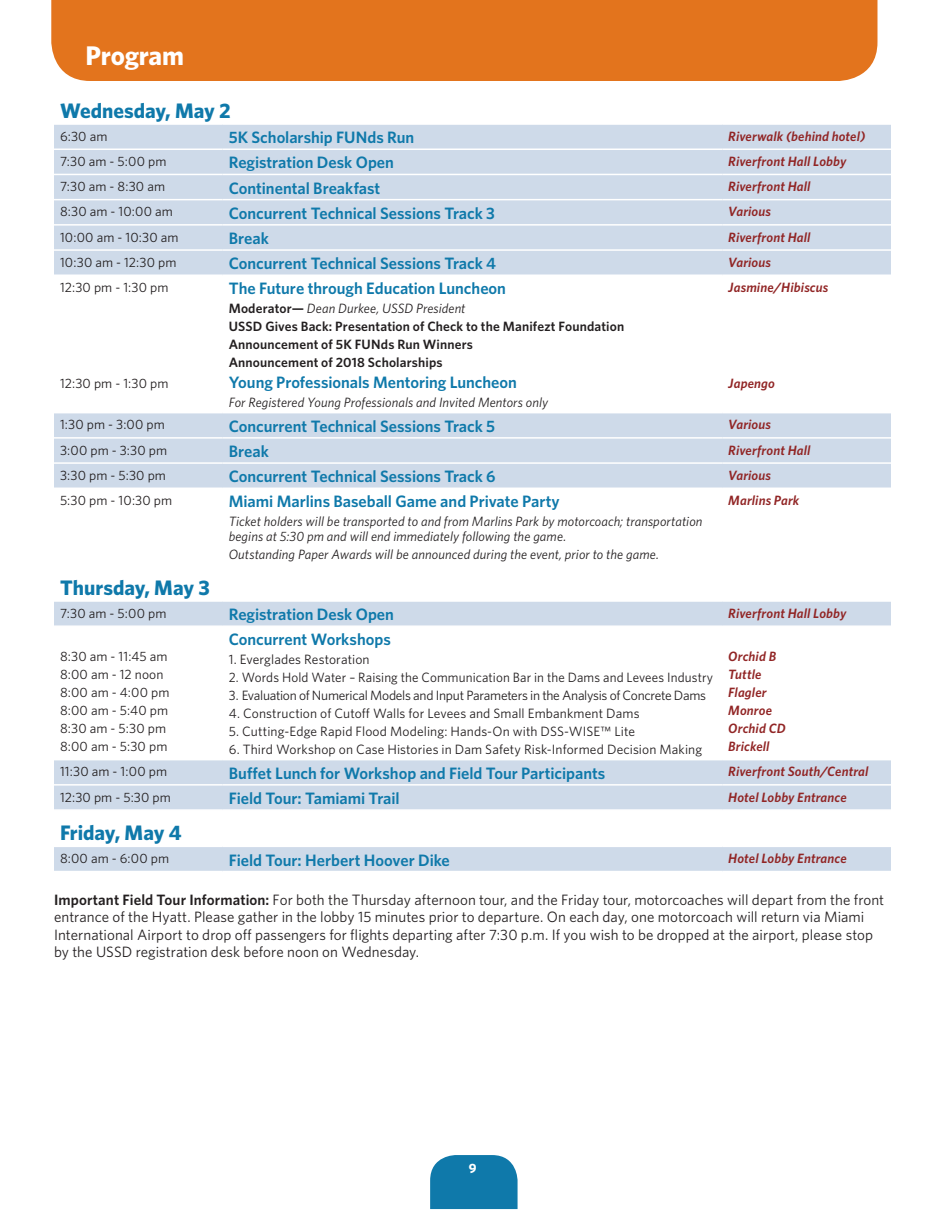
<style>
.page{position:relative;width:945px;height:1215px;background:#fff}
.page>*{position:absolute;margin:0;border:0;box-sizing:border-box;transform-origin:0 0}
.t1{font:700 27px "Whitney";letter-spacing:-.01em;color:#fff}
.t2{font:700 21px "Whitney";color:#0f79aa}
.t3{font:600 16.5px "Whitney";color:#0f79aa}
.t4{font:15px/17.2px "Whitney";letter-spacing:.005em;color:#231f20}
.t5{font:13.5px/18px "Whitney";letter-spacing:.01em;color:#231f20}
.t6{font:italic 600 13.5px/18px "Whitney";letter-spacing:.01em;color:#912525}
.t7{font:italic 13.5px/15px "Whitney";letter-spacing:.01em;color:#231f20}
.t8{font:600 13.5px/18px "Whitney";letter-spacing:.01em;color:#231f20}
.t9{font:13.5px "Whitney";letter-spacing:-.02em;color:#231f20}
.t10{font:700 13.5px "Whitney";color:#fff}
.s1{font-weight:400;font-style:italic}
.s2{font-weight:600}
</style>
<div class="page">
<svg style="left:430px;top:1155px;width:88px;height:54px;background:#1e81af"></svg>
<div style="left:51px;top:0;width:827px;height:81px;background:#e3741d"></div>
<svg style="left:54px;top:125px;width:837px;height:363px;fill:#cedae9"></svg>
<hr style="left:54px;top:148px;width:169px;height:2px;background:#fff">
<hr style="left:223px;top:148px;width:499px;height:2px;background:#fff">
<hr style="left:722px;top:148px;width:169px;height:2px;background:#fff">
<hr style="left:54px;top:174px;width:169px;height:1px;background:#fff">
<hr style="left:223px;top:174px;width:499px;height:1px;background:#fff">
<hr style="left:722px;top:174px;width:169px;height:1px;background:#fff">
<hr style="left:54px;top:199px;width:169px;height:1px;background:#fff">
<hr style="left:223px;top:199px;width:499px;height:1px;background:#fff">
<hr style="left:722px;top:199px;width:169px;height:1px;background:#fff">
<hr style="left:54px;top:224px;width:169px;height:2px;background:#fff">
<hr style="left:223px;top:224px;width:499px;height:2px;background:#fff">
<hr style="left:722px;top:224px;width:169px;height:2px;background:#fff">
<hr style="left:54px;top:249px;width:169px;height:2px;background:#fff">
<hr style="left:223px;top:249px;width:499px;height:2px;background:#fff">
<hr style="left:722px;top:249px;width:169px;height:2px;background:#fff">
<hr style="left:54px;top:274px;width:169px;height:2px;background:#fff">
<hr style="left:223px;top:274px;width:499px;height:2px;background:#fff">
<hr style="left:722px;top:274px;width:169px;height:2px;background:#fff">
<hr style="left:54px;top:412px;width:169px;height:1px;background:#fff">
<hr style="left:223px;top:412px;width:499px;height:1px;background:#fff">
<hr style="left:722px;top:412px;width:169px;height:1px;background:#fff">
<hr style="left:54px;top:437px;width:169px;height:2px;background:#fff">
<hr style="left:223px;top:437px;width:499px;height:2px;background:#fff">
<hr style="left:722px;top:437px;width:169px;height:2px;background:#fff">
<hr style="left:54px;top:462px;width:169px;height:2px;background:#fff">
<hr style="left:223px;top:462px;width:499px;height:2px;background:#fff">
<hr style="left:722px;top:462px;width:169px;height:2px;background:#fff">
<div style="left:54px;top:602px;width:837px;height:207px;background:#cedae9"></div>
<svg style="left:54px;top:627px;width:837px;height:132px"></svg>
<hr style="left:54px;top:625px;width:169px;height:2px;background:#fff">
<hr style="left:223px;top:625px;width:499px;height:2px;background:#fff">
<hr style="left:722px;top:625px;width:169px;height:2px;background:#fff">
<hr style="left:54px;top:759px;width:169px;height:1px;background:#fff">
<hr style="left:223px;top:759px;width:499px;height:1px;background:#fff">
<hr style="left:722px;top:759px;width:169px;height:1px;background:#fff">
<hr style="left:54px;top:784px;width:169px;height:2px;background:#fff">
<hr style="left:223px;top:784px;width:499px;height:2px;background:#fff">
<hr style="left:722px;top:784px;width:169px;height:2px;background:#fff">
<div style="left:54px;top:847px;width:837px;height:24px;background:#cedae9"></div>
<h1 class="t1" style="left:86px;top:37px;width:100px">Program</h1>
<h2 class="t2" style="left:60px;top:97px;width:172px">Wednesday, May 2</h2>
<p class="t5" style="left:60px;top:127px;width:49px">6:30 am</p>
<p class="t3" style="left:229px;top:127px;width:187px">5K Scholarship FUNds Run</p>
<p class="t6" style="left:728px;top:127px;width:139px">Riverwalk (behind hotel)</p>
<p class="t5" style="left:60px;top:152px;width:108px">7:30 am - 5:00 pm</p>
<p class="t3" style="left:229px;top:152px;width:167px">Registration Desk Open</p>
<p class="t6" style="left:728px;top:152px;width:120px">Riverfront Hall Lobby</p>
<p class="t5" style="left:60px;top:177px;width:107px">7:30 am - 8:30 am</p>
<p class="t3" style="left:229px;top:177px;width:153px">Continental Breakfast</p>
<p class="t6" style="left:728px;top:177px;width:84px">Riverfront Hall</p>
<p class="t5" style="left:60px;top:202px;width:115px">8:30 am - 10:00 am</p>
<p class="t3" style="left:229px;top:202px;width:268px">Concurrent Technical Sessions Track 3</p>
<p class="t6" style="left:728px;top:202px;width:44px">Various</p>
<p class="t5" style="left:60px;top:228px;width:120px">10:00 am - 10:30 am</p>
<p class="t3" style="left:229px;top:227px;width:42px">Break</p>
<p class="t6" style="left:728px;top:228px;width:84px">Riverfront Hall</p>
<p class="t5" style="left:60px;top:253px;width:118px">10:30 am - 12:30 pm</p>
<p class="t3" style="left:229px;top:253px;width:269px">Concurrent Technical Sessions Track 4</p>
<p class="t6" style="left:728px;top:253px;width:44px">Various</p>
<p class="t5" style="left:60px;top:278px;width:110px">12:30 pm - 1:30 pm</p>
<p class="t6" style="left:728px;top:278px;width:102px">Jasmine/Hibiscus</p>
<p class="t3" style="left:229px;top:278px;width:279px">The Future through Education Luncheon</p>
<p class="t8" style="left:229px;top:299px;width:397px">Moderator— <span class="s1">Dean Durkee, USSD President<br></span>USSD Gives Back: Presentation of Check to the Manifezt Foundation Announcement of 5K FUNds Run Winners<br>Announcement of 2018 Scholarships</p>
<p class="t3" style="left:229px;top:372px;width:290px">Young Professionals Mentoring Luncheon</p>
<p class="t7" style="left:229px;top:394px;width:321px">For Registered Young Professionals and Invited Mentors only</p>
<p class="t6" style="left:728px;top:374px;width:48px">Japengo</p>
<p class="t5" style="left:60px;top:374px;width:110px">12:30 pm - 1:30 pm</p>
<p class="t5" style="left:60px;top:415px;width:107px">1:30 pm - 3:00 pm</p>
<p class="t3" style="left:229px;top:415px;width:268px">Concurrent Technical Sessions Track 5</p>
<p class="t6" style="left:728px;top:416px;width:44px">Various</p>
<p class="t5" style="left:60px;top:441px;width:109px">3:00 pm - 3:30 pm</p>
<p class="t3" style="left:229px;top:440px;width:42px">Break</p>
<p class="t6" style="left:728px;top:441px;width:84px">Riverfront Hall</p>
<p class="t5" style="left:60px;top:466px;width:108px">3:30 pm - 5:30 pm</p>
<p class="t3" style="left:229px;top:466px;width:268px">Concurrent Technical Sessions Track 6</p>
<p class="t6" style="left:728px;top:466px;width:44px">Various</p>
<p class="t5" style="left:60px;top:491px;width:114px">5:30 pm - 10:30 pm</p>
<p class="t3" style="left:229px;top:491px;width:333px">Miami Marlins Baseball Game and Private Party</p>
<p class="t7" style="left:229px;top:513px;width:475px">Ticket holders will be transported to and from Marlins Park by motorcoach; transportation begins at 5:30 pm and will end immediately following the game.</p>
<p class="t7" style="left:229px;top:546px;width:432px">Outstanding Paper Awards will be announced during the event, prior to the game.</p>
<p class="t6" style="left:728px;top:491px;width:73px">Marlins Park</p>
<h2 class="t2" style="left:60px;top:574px;width:151px">Thursday, May 3</h2>
<p class="t5" style="left:60px;top:604px;width:108px">7:30 am - 5:00 pm</p>
<p class="t3" style="left:229px;top:604px;width:167px">Registration Desk Open</p>
<p class="t6" style="left:728px;top:604px;width:120px">Riverfront Hall Lobby</p>
<p class="t5" style="left:60px;top:647px;width:111px">8:30 am - 11:45 am<br>8:00 am - 12 noon<br>8:00 am - 4:00 pm<br>8:00 am - 5:40 pm<br>8:30 am - 5:30 pm<br>8:00 am - 5:30 pm</p>
<p class="t3" style="left:229px;top:629px;width:164px">Concurrent Workshops</p>
<p class="t5" style="left:229px;top:650px;width:142px">1. Everglades Restoration</p>
<p class="t5" style="left:229px;top:668px;width:486px">2. Words Hold Water – Raising the Communication Bar in the Dams and Levees Industry</p>
<p class="t9" style="left:229px;top:686px;width:479px">3. Evaluation of Numerical Models and Input Parameters in the Analysis of Concrete Dams</p>
<p class="t5" style="left:229px;top:704px;width:412px">4. Construction of Cutoff Walls for Levees and Small Embankment Dams</p>
<p class="t5" style="left:229px;top:722px;width:408px">5. Cutting-Edge Rapid Flood Modeling: Hands-On with DSS-WISE™ Lite</p>
<p class="t5" style="left:229px;top:740px;width:475px">6. Third Workshop on Case Histories in Dam Safety Risk-Informed Decision Making</p>
<p class="t6" style="left:728px;top:647px;width:59px">Orchid B<br>Tuttle<br>Flagler<br>Monroe<br>Orchid CD<br>Brickell</p>
<p class="t5" style="left:60px;top:762px;width:109px">11:30 am - 1:00 pm</p>
<p class="t3" style="left:229px;top:762px;width:378px">Buffet Lunch for Workshop and Field Tour Participants</p>
<p class="t6" style="left:728px;top:762px;width:142px">Riverfront South/Central</p>
<p class="t5" style="left:60px;top:788px;width:112px">12:30 pm - 5:30 pm</p>
<p class="t3" style="left:229px;top:787px;width:172px">Field Tour: Tamiami Trail</p>
<p class="t6" style="left:728px;top:788px;width:120px">Hotel Lobby Entrance</p>
<h2 class="t2" style="left:60px;top:819px;width:123px">Friday, May 4</h2>
<p class="t5" style="left:60px;top:849px;width:111px">8:00 am - 6:00 pm</p>
<p class="t3" style="left:229px;top:849px;width:223px">Field Tour: Herbert Hoover Dike</p>
<p class="t6" style="left:728px;top:849px;width:120px">Hotel Lobby Entrance</p>
<p class="t4" style="left:54px;top:891px;width:832px"><span class="s2">Important Field Tour Information:</span> For both the Thursday afternoon tour, and the Friday tour, motorcoaches will depart from the front entrance of the Hyatt. Please gather in the lobby 15 minutes prior to departure. On each day, one motorcoach will return via Miami International Airport to drop off passengers for flights departing after 7:30 p.m. If you wish to be dropped at the airport, please stop by the USSD registration desk before noon on Wednesday.</p>
<p class="t10" style="left:469px;top:1159px;width:9px">9</p>
</div>
